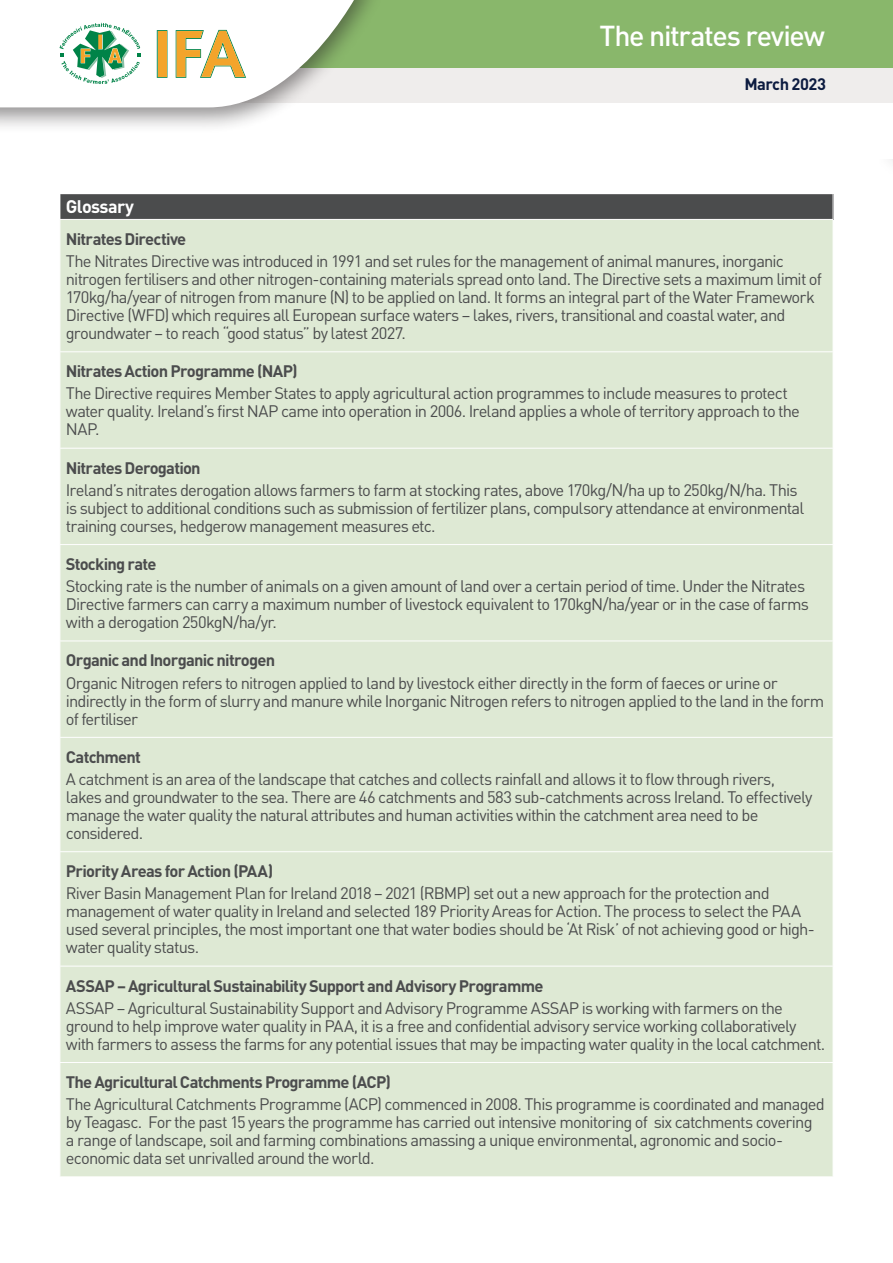
<style>
.page{position:relative;width:893px;height:1263px;background:#fff}
.page>*{position:absolute;margin:0;border:0;box-sizing:border-box;transform-origin:0 0}
.t1{font:500 28.5px "DINOT";letter-spacing:-.045em;color:#fff}
.t2{font:700 18px "DINOT";letter-spacing:-.04em;color:#fff}
.t3{font:16.5px/18px "DINOT";letter-spacing:-.05em;color:#4b4c4d}
.t4{font:700 16.5px "DINOT";letter-spacing:-.045em;color:#4b4c4d}
.t5{font:700 16.5px "DINOT";letter-spacing:-.035em;color:#0c1b40}
</style>
<div class="page">
<hr style="left:892px;top:264px;width:1px;height:64px;background:#4b4c4d">
<div style="left:60px;top:194px;width:773px;height:25px;background:#4b4c4d"></div>
<div style="left:61px;top:220px;width:772px;height:956px;background:#dee9d4"></div>
<hr style="left:60px;top:351px;width:773px;height:1px;background:#fff">
<hr style="left:60px;top:448px;width:773px;height:1px;background:#fff">
<hr style="left:60px;top:544px;width:773px;height:1px;background:#fff">
<hr style="left:60px;top:641px;width:773px;height:1px;background:#fff">
<hr style="left:60px;top:737px;width:773px;height:1px;background:#fff">
<hr style="left:60px;top:851px;width:773px;height:1px;background:#fff">
<hr style="left:60px;top:966px;width:773px;height:1px;background:#fff">
<hr style="left:60px;top:1062px;width:773px;height:1px;background:#fff">
<svg style="left:60px;top:194px;width:1px;height:25px"></svg>
<svg style="left:833px;top:194px;width:1px;height:25px"></svg>
<div style="left:0;top:0;width:893px;height:78px;background:#89b76b"></div>
<div style="left:0;top:69px;width:893px;height:34px;background:#efedec"></div>
<div style="left:0;top:0;width:386px;height:134px;background:#231f20;opacity:.5"></div>
<svg style="left:0;top:0;width:366px;height:107px;background:#e7ebdd"></svg>
<h1 class="t1" style="left:599px;top:17px;width:227px">The nitrates review</h1>
<p class="t5" style="left:744px;top:73px;width:83px">March 2023</p>
<p class="t2" style="left:66px;top:195px;width:70px">Glossary</p>
<p class="t4" style="left:66px;top:228px;width:122px">Nitrates Directive</p>
<p class="t3" style="left:66px;top:252px;width:758px">The Nitrates Directive was introduced in 1991 and set rules for the management of animal manures, inorganic nitrogen fertilisers and other nitrogen-containing materials spread onto land. The Directive sets a maximum limit of 170kg/ha/year of nitrogen from manure (N) to be applied on land. It forms an integral part of the Water Framework Directive (WFD) which requires all European surface waters – lakes, rivers, transitional and coastal water, and groundwater – to reach “good status” by latest 2027.</p>
<p class="t4" style="left:66px;top:360px;width:233px">Nitrates Action Programme (NAP)</p>
<p class="t3" style="left:66px;top:384px;width:736px">The Directive requires Member States to apply agricultural action programmes to include measures to protect water quality. Ireland’s first NAP came into operation in 2006. Ireland applies a whole of territory approach to the<br>NAP.</p>
<p class="t4" style="left:66px;top:457px;width:136px">Nitrates Derogation</p>
<p class="t3" style="left:66px;top:481px;width:740px">Ireland’s nitrates derogation allows farmers to farm at stocking rates, above 170kg/N/ha up to 250kg/N/ha. This is subject to additional conditions such as submission of fertilizer plans, compulsory attendance at environmental training courses, hedgerow management measures etc.</p>
<p class="t4" style="left:66px;top:553px;width:92px">Stocking rate</p>
<p class="t3" style="left:66px;top:577px;width:745px">Stocking rate is the number of animals on a given amount of land over a certain period of time. Under the Nitrates<br>Directive farmers can carry a maximum number of livestock equivalent to 170kgN/ha/year or in the case of farms with a derogation 250kgN/ha/yr.</p>
<p class="t4" style="left:66px;top:650px;width:211px">Organic and Inorganic nitrogen</p>
<p class="t3" style="left:66px;top:673px;width:760px">Organic Nitrogen refers to nitrogen applied to land by livestock either directly in the form of faeces or urine or indirectly in the form of slurry and manure while Inorganic Nitrogen refers to nitrogen applied to the land in the form of fertiliser</p>
<p class="t4" style="left:66px;top:746px;width:77px">Catchment</p>
<p class="t3" style="left:66px;top:770px;width:748px">A catchment is an area of the landscape that catches and collects rainfall and allows it to flow through rivers, lakes and groundwater to the sea. There are 46 catchments and 583 sub-catchments across Ireland. To effectively manage the water quality the natural attributes and human activities within the catchment area need to be considered.</p>
<p class="t4" style="left:66px;top:860px;width:209px">Priority Areas for Action (PAA)</p>
<p class="t3" style="left:66px;top:884px;width:750px">River Basin Management Plan for Ireland 2018 – 2021 (RBMP) set out a new approach for the protection and management of water quality in Ireland and selected 189 Priority Areas for Action. The process to select the PAA used several principles, the most important one that water bodies should be ‘At Risk’ of not achieving good or high&shy;water quality status.</p>
<p class="t4" style="left:66px;top:975px;width:479px">ASSAP – Agricultural Sustainability Support and Advisory Programme</p>
<p class="t3" style="left:66px;top:998px;width:761px">ASSAP – Agricultural Sustainability Support and Advisory Programme ASSAP is working with farmers on the ground to help improve water quality in PAA, it is a free and confidential advisory service working collaboratively with farmers to assess the farms for any potential issues that may be impacting water quality in the local catchment.</p>
<p class="t4" style="left:66px;top:1071px;width:326px">The Agricultural Catchments Programme (ACP)</p>
<p class="t3" style="left:66px;top:1095px;width:760px">The Agricultural Catchments Programme (ACP) commenced in 2008. This programme is coordinated and managed by Teagasc. For the past 15 years the programme has carried out intensive monitoring of six catchments covering a range of landscape, soil and farming combinations amassing a unique environmental, agronomic and socio&shy;economic data set unrivalled around the world.</p>
</div>
